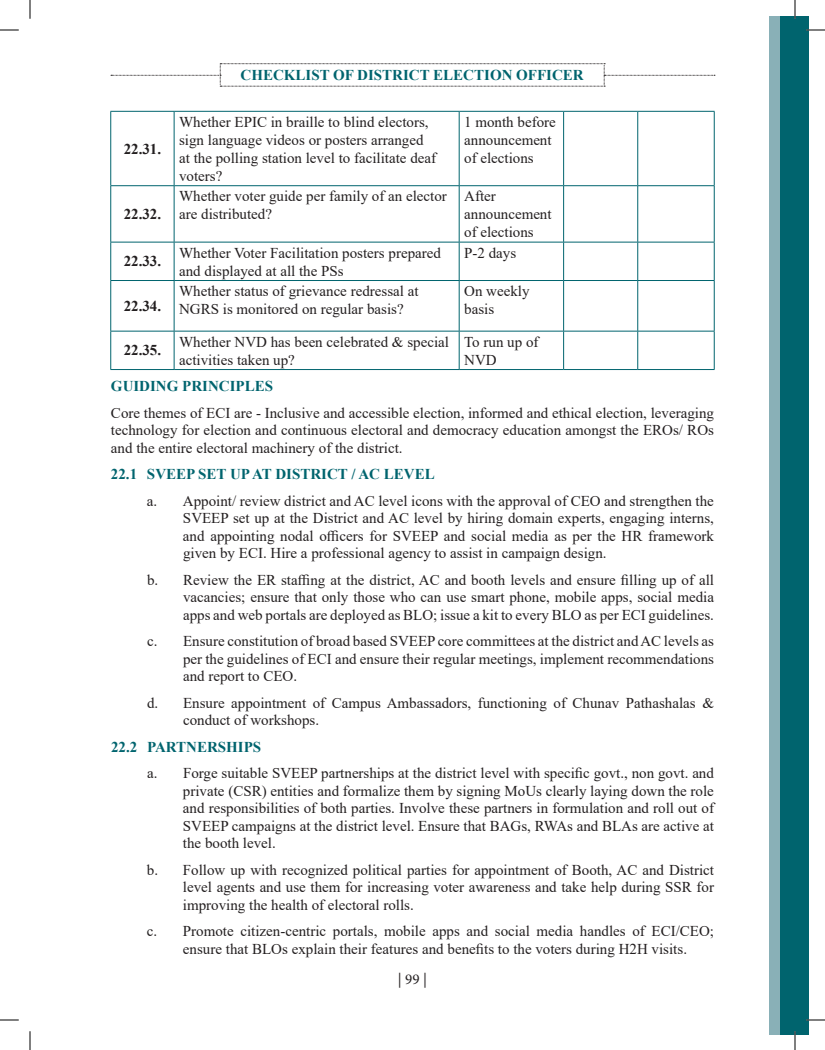
<style>
.page{position:relative;width:825px;height:1050px;background:#fff}
.page>*{position:absolute;margin:0;border:0;box-sizing:border-box;transform-origin:0 0}
.t1{font:15px/17.5px "Times New Roman";color:#231f20}
.t2{font:700 15px "Times New Roman";color:#00646e}
.t3{font:700 15px "Times New Roman";color:#231f20}
.t4{font:15px "Minion Pro";color:#231f20}
</style>
<div class="page">
<div style="left:770px;top:16px;width:39px;height:1018px;background:#89b0b7"></div>
<div style="left:781px;top:16px;width:28px;height:1018px;background:#00646e"></div>
<svg style="left:111px;top:63px;width:604px;height:24px"></svg>
<hr style="left:110px;top:111px;width:64px;height:1px;background:#00646e">
<hr style="left:110px;top:112px;width:1px;height:73px;background:#00646e">
<hr style="left:174px;top:111px;width:285px;height:1px;background:#00646e">
<hr style="left:174px;top:112px;width:1px;height:73px;background:#00646e">
<hr style="left:459px;top:111px;width:105px;height:1px;background:#00646e">
<hr style="left:459px;top:112px;width:1px;height:73px;background:#00646e">
<hr style="left:564px;top:111px;width:74px;height:1px;background:#00646e">
<hr style="left:563px;top:112px;width:1px;height:73px;background:#00646e">
<hr style="left:638px;top:111px;width:77px;height:1px;background:#00646e">
<hr style="left:637px;top:112px;width:1px;height:73px;background:#00646e">
<hr style="left:714px;top:112px;width:1px;height:73px;background:#00646e">
<hr style="left:110px;top:185px;width:64px;height:1px;background:#00646e">
<hr style="left:110px;top:186px;width:1px;height:56px;background:#00646e">
<hr style="left:174px;top:185px;width:285px;height:1px;background:#00646e">
<hr style="left:174px;top:186px;width:1px;height:56px;background:#00646e">
<hr style="left:459px;top:185px;width:105px;height:1px;background:#00646e">
<hr style="left:459px;top:186px;width:1px;height:56px;background:#00646e">
<hr style="left:564px;top:185px;width:74px;height:1px;background:#00646e">
<hr style="left:563px;top:186px;width:1px;height:56px;background:#00646e">
<hr style="left:638px;top:185px;width:77px;height:1px;background:#00646e">
<hr style="left:637px;top:186px;width:1px;height:56px;background:#00646e">
<hr style="left:714px;top:186px;width:1px;height:56px;background:#00646e">
<hr style="left:110px;top:242px;width:64px;height:1px;background:#00646e">
<hr style="left:110px;top:242px;width:1px;height:38px;background:#00646e">
<hr style="left:174px;top:242px;width:285px;height:1px;background:#00646e">
<hr style="left:174px;top:242px;width:1px;height:38px;background:#00646e">
<hr style="left:459px;top:242px;width:105px;height:1px;background:#00646e">
<hr style="left:459px;top:242px;width:1px;height:38px;background:#00646e">
<hr style="left:564px;top:242px;width:74px;height:1px;background:#00646e">
<hr style="left:563px;top:242px;width:1px;height:38px;background:#00646e">
<hr style="left:638px;top:242px;width:77px;height:1px;background:#00646e">
<hr style="left:637px;top:242px;width:1px;height:38px;background:#00646e">
<hr style="left:714px;top:242px;width:1px;height:38px;background:#00646e">
<hr style="left:110px;top:280px;width:64px;height:1px;background:#00646e">
<hr style="left:110px;top:281px;width:1px;height:50px;background:#00646e">
<hr style="left:174px;top:280px;width:285px;height:1px;background:#00646e">
<hr style="left:174px;top:281px;width:1px;height:50px;background:#00646e">
<hr style="left:459px;top:280px;width:105px;height:1px;background:#00646e">
<hr style="left:459px;top:281px;width:1px;height:50px;background:#00646e">
<hr style="left:564px;top:280px;width:74px;height:1px;background:#00646e">
<hr style="left:563px;top:281px;width:1px;height:50px;background:#00646e">
<hr style="left:638px;top:280px;width:77px;height:1px;background:#00646e">
<hr style="left:637px;top:281px;width:1px;height:50px;background:#00646e">
<hr style="left:714px;top:281px;width:1px;height:50px;background:#00646e">
<hr style="left:110px;top:331px;width:64px;height:1px;background:#00646e">
<hr style="left:110px;top:331px;width:1px;height:38px;background:#00646e">
<hr style="left:174px;top:331px;width:285px;height:1px;background:#00646e">
<hr style="left:174px;top:331px;width:1px;height:38px;background:#00646e">
<hr style="left:459px;top:331px;width:105px;height:1px;background:#00646e">
<hr style="left:459px;top:331px;width:1px;height:38px;background:#00646e">
<hr style="left:564px;top:331px;width:74px;height:1px;background:#00646e">
<hr style="left:563px;top:331px;width:1px;height:38px;background:#00646e">
<hr style="left:638px;top:331px;width:77px;height:1px;background:#00646e">
<hr style="left:637px;top:331px;width:1px;height:38px;background:#00646e">
<hr style="left:714px;top:331px;width:1px;height:38px;background:#00646e">
<hr style="left:110px;top:369px;width:64px;height:1px;background:#00646e">
<hr style="left:174px;top:369px;width:285px;height:1px;background:#00646e">
<hr style="left:459px;top:369px;width:105px;height:1px;background:#00646e">
<hr style="left:564px;top:369px;width:74px;height:1px;background:#00646e">
<hr style="left:638px;top:369px;width:77px;height:1px;background:#00646e">
<svg style="left:0;top:30px;width:19px;height:1px"></svg>
<svg style="left:806px;top:30px;width:19px;height:1px"></svg>
<svg style="left:0;top:1020px;width:19px;height:1px"></svg>
<svg style="left:806px;top:1020px;width:19px;height:1px"></svg>
<svg style="left:30px;top:0;width:1px;height:19px"></svg>
<svg style="left:30px;top:1031px;width:1px;height:19px"></svg>
<svg style="left:795px;top:0;width:1px;height:19px"></svg>
<svg style="left:795px;top:1031px;width:1px;height:19px"></svg>
<p class="t3" style="left:124px;top:138px;width:39px">22.31.</p>
<p class="t3" style="left:124px;top:203px;width:39px">22.32.</p>
<p class="t2" style="left:241px;top:64px;width:345px">CHECKLIST OF DISTRICT ELECTION OFFICER</p>
<p class="t1" style="left:179px;top:112px;width:259px;line-height:18px">Whether EPIC in braille to blind electors, sign language videos or posters arranged at the polling station level to facilitate deaf voters?</p>
<p class="t1" style="left:464px;top:112px;width:93px;line-height:18px">1 month before announcement of elections</p>
<p class="t1" style="left:179px;top:187px;width:269px;line-height:18px">Whether voter guide per family of an elector are distributed?</p>
<p class="t1" style="left:464px;top:187px;width:89px;line-height:18px">After announcement of elections</p>
<p class="t3" style="left:124px;top:251px;width:39px">22.33.</p>
<p class="t1" style="left:179px;top:243px;width:263px;line-height:18px">Whether Voter Facilitation posters prepared and displayed at all the PSs</p>
<p class="t1" style="left:464px;top:243px;width:54px">P-2 days</p>
<p class="t3" style="left:124px;top:295px;width:39px">22.34.</p>
<p class="t1" style="left:179px;top:281px;width:241px;line-height:18px">Whether status of grievance redressal at<br>NGRS is monitored on regular basis?</p>
<p class="t1" style="left:464px;top:281px;width:67px;line-height:18px">On weekly basis</p>
<p class="t3" style="left:124px;top:340px;width:39px">22.35.</p>
<p class="t1" style="left:179px;top:332px;width:271px;line-height:18px">Whether NVD has been celebrated &amp; special activities taken up?</p>
<p class="t1" style="left:464px;top:332px;width:76px;line-height:18px">To run up of<br>NVD</p>
<p class="t2" style="left:111px;top:376px;width:164px">GUIDING PRINCIPLES</p>
<p class="t1" style="left:111px;top:404px;width:605px;text-align:justify">Core themes of ECI are - Inclusive and accessible election, informed and ethical election, leveraging technology for election and continuous electoral and democracy education amongst the EROs/ ROs and the entire electoral machinery of the district.</p>
<p class="t2" style="left:111px;top:464px;width:325px">22.1 SVEEP SET UP AT DISTRICT / AC LEVEL</p>
<p class="t1" style="left:183px;top:492px;width:533px;text-align:justify;text-indent:-36px">a. Appoint/ review district and AC level icons with the approval of CEO and strengthen the SVEEP set up at the District and AC level by hiring domain experts, engaging interns, and appointing nodal officers for SVEEP and social media as per the HR framework given by ECI. Hire a professional agency to assist in campaign design.</p>
<p class="t1" style="left:183px;top:571px;width:533px;text-align:justify;text-indent:-36px">b. Review the ER staffing at the district, AC and booth levels and ensure filling up of all vacancies; ensure that only those who can use smart phone, mobile apps, social media apps and web portals are deployed as BLO; issue a kit to every BLO as per ECI guidelines.</p>
<p class="t1" style="left:183px;top:632px;width:533px;text-align:justify;text-indent:-36px">c. Ensure constitution of broad based SVEEP core committees at the district and AC levels as per the guidelines of ECI and ensure their regular meetings, implement recommendations and report to CEO.</p>
<p class="t1" style="left:183px;top:694px;width:533px;text-indent:-36px">d. Ensure appointment of Campus Ambassadors, functioning of Chunav Pathashalas &amp; conduct of workshops.</p>
<p class="t2" style="left:111px;top:736px;width:152px">22.2 PARTNERSHIPS</p>
<p class="t1" style="left:183px;top:764px;width:533px;text-align:justify;text-indent:-36px">a. Forge suitable SVEEP partnerships at the district level with specific govt., non govt. and private (CSR) entities and formalize them by signing MoUs clearly laying down the role and responsibilities of both parties. Involve these partners in formulation and roll out of SVEEP campaigns at the district level. Ensure that BAGs, RWAs and BLAs are active at the booth level.</p>
<p class="t1" style="left:183px;top:861px;width:533px;text-align:justify;text-indent:-36px">b. Follow up with recognized political parties for appointment of Booth, AC and District level agents and use them for increasing voter awareness and take help during SSR for improving the health of electoral rolls.</p>
<p class="t1" style="left:183px;top:922px;width:533px;text-indent:-36px">c. Promote citizen-centric portals, mobile apps and social media handles of ECI/CEO; ensure that BLOs explain their features and benefits to the voters during H2H visits.</p>
<p class="t4" style="left:398px;top:969px;width:31px">| 99 |</p>
</div>
